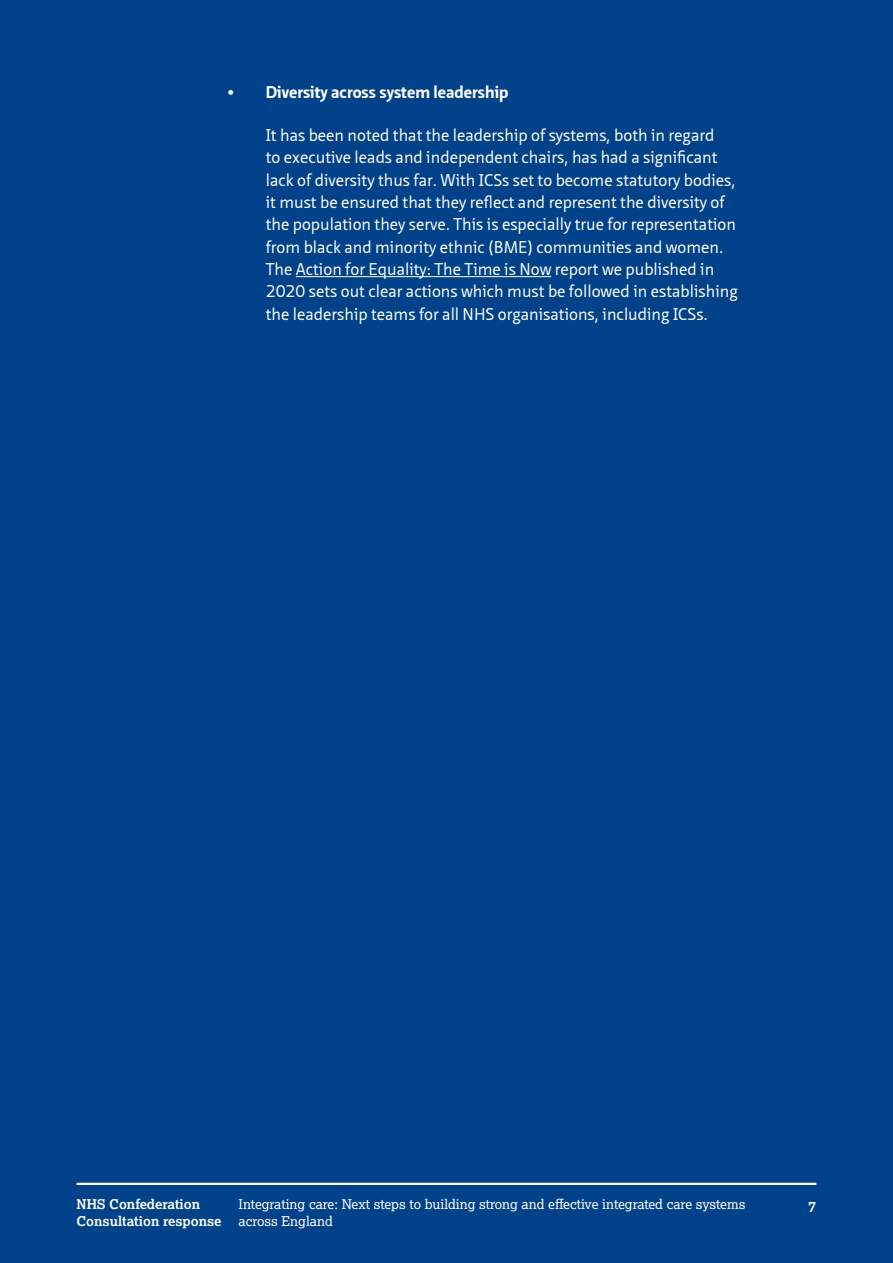
<style>
.page{position:relative;width:893px;height:1263px;background:#004289}
.page>*{position:absolute;margin:0;border:0;box-sizing:border-box;transform-origin:0 0}
.t1{font:16.5px/22.4px "Neue Sans";color:#fff}
.t2{font:700 16.5px "Neue Sans";color:#fff}
.t3{font:700 15px "Lexia";color:#fff}
.t4{font:13.5px "Lexia";color:#fff}
.t5{font:700 13.5px "Lexia";color:#fff}
.s1{color:#004289}
</style>
<div class="page">
<hr style="left:77px;top:1183px;width:739px;height:2px;background:#fff">
<hr style="left:296px;top:276px;width:255px;height:1px;background:#fff">
<p class="t2" style="left:227px;top:82px;width:282px">• Diversity across system leadership</p>
<p class="t1" style="left:266px;top:124px;width:473px;text-indent:-21px"><span class="s1">•</span> It has been noted that the leadership of systems, both in regard<br>to executive leads and independent chairs, has had a significant lack of diversity thus far. With ICSs set to become statutory bodies, it must be ensured that they reflect and represent the diversity of the population they serve. This is especially true for representation from black and minority ethnic (BME) communities and women.<br>The Action for Equality: The Time is Now report we published in 2020 sets out clear actions which must be followed in establishing the leadership teams for all NHS organisations, including ICSs.</p>
<p class="t5" style="left:77px;top:1196px;width:125px">NHS Confederation</p>
<p class="t4" style="left:239px;top:1196px;width:508px">Integrating care: Next steps to building strong and effective integrated care systems</p>
<p class="t3" style="left:808px;top:1197px;width:10px">7</p>
<p class="t5" style="left:77px;top:1212px;width:146px">Consultation response</p>
<p class="t4" style="left:239px;top:1212px;width:96px">across England</p>
</div>
